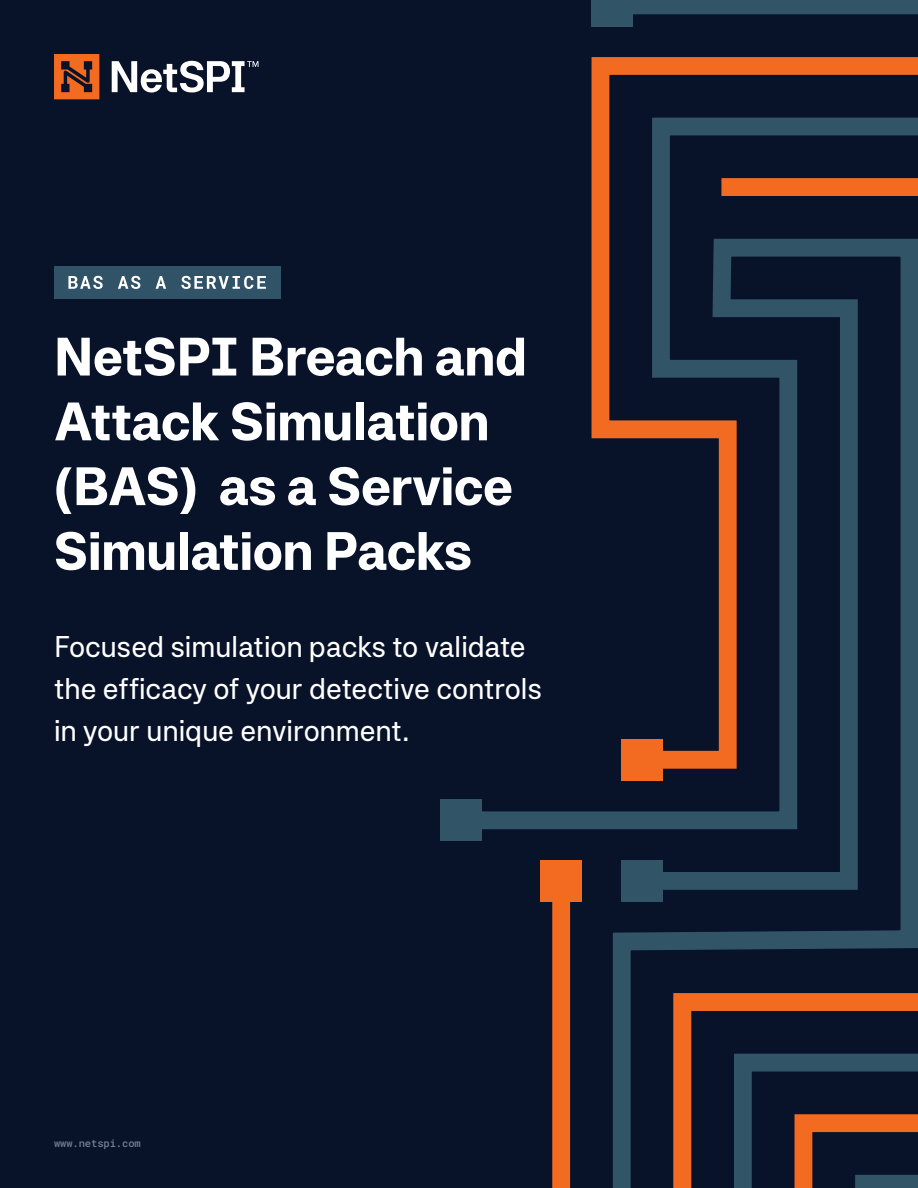
<style>
.page{position:relative;width:918px;height:1188px;background:#081229}
.page>*{position:absolute;margin:0;border:0;box-sizing:border-box;transform-origin:0 0}
.t1{font:700 54px/64.8px "Systemia";letter-spacing:-.005em;color:#fff}
.t2{font:30px/42px "Systemia";color:#fff}
.t3{font:10.5px "Roboto Mono";letter-spacing:-.01em;color:#71818e}
</style>
<div class="page">
<svg style="left:593px;top:0;width:325px;height:27px"></svg>
<div style="left:591px;top:0;width:41px;height:26px;background:#315467"></div>
<svg style="left:442px;top:799px;width:141px;height:389px"></svg>
<div style="left:440px;top:800px;width:41px;height:41px;background:#315467"></div>
<svg style="left:583px;top:57px;width:335px;height:773px"></svg>
<svg style="left:604px;top:169px;width:60px;height:1019px"></svg>
<div style="left:622px;top:860px;width:41px;height:42px;background:#315467"></div>
<svg style="left:664px;top:169px;width:254px;height:1019px"></svg>
<svg style="left:112px;top:61px;width:146px;height:32px"></svg>
<svg style="left:54px;top:54px;width:45px;height:45px"></svg>
<div style="left:54px;top:266px;width:226px;height:33px;background:#315367"></div>
<svg style="left:68px;top:276px;width:198px;height:13px"></svg>
<h1 class="t1" style="left:54px;top:322px;width:474px">NetSPI Breach and<br>Attack Simulation (BAS) as a Service<br>Simulation Packs</h1>
<p class="t2" style="left:54px;top:625px;width:489px">Focused simulation packs to validate the efficacy of your detective controls in your unique environment.</p>
<p class="t3" style="left:54px;top:1136px;width:88px">www.netspi.com</p>
</div>
